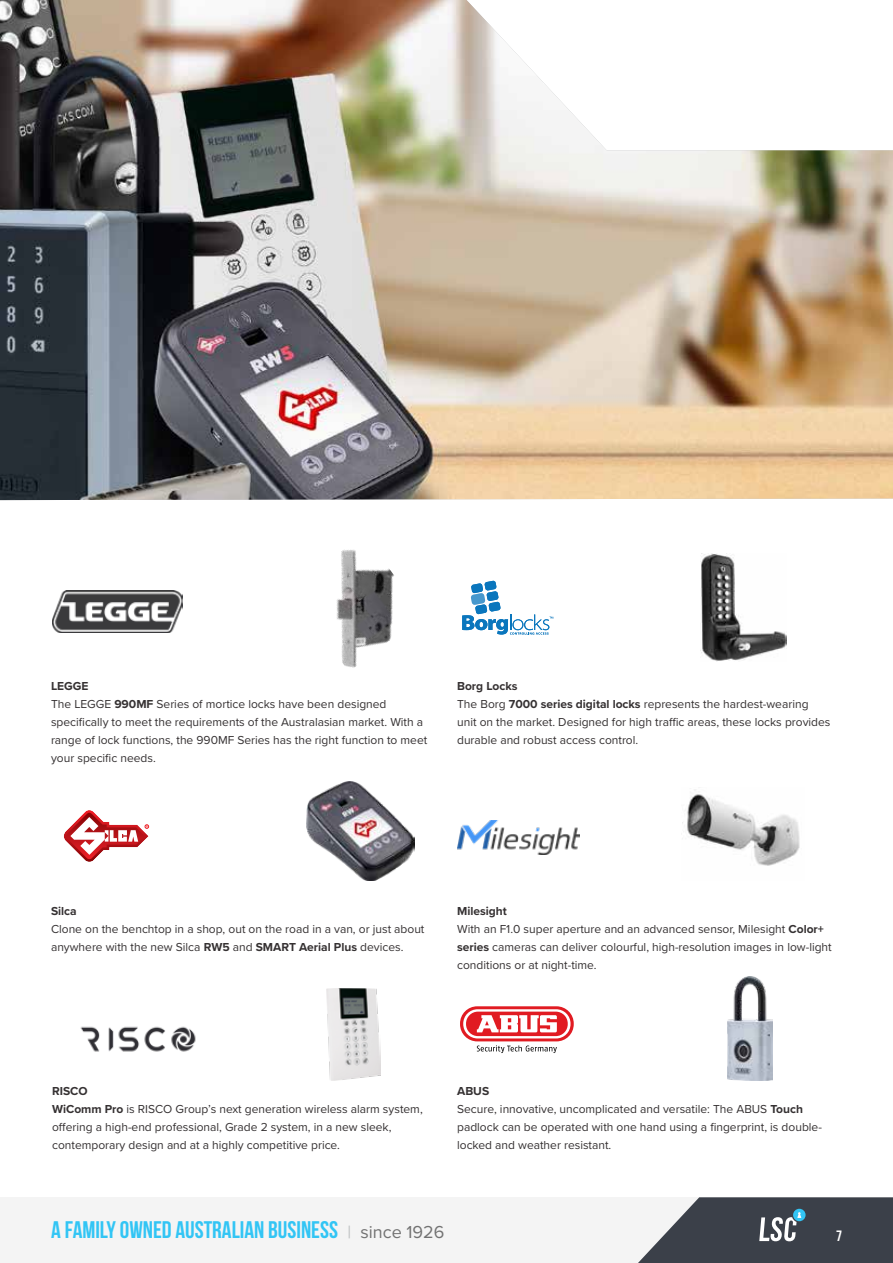
<style>
.page{position:relative;width:893px;height:1263px;background:#fff}
.page>*{position:absolute;margin:0;border:0;box-sizing:border-box;transform-origin:0 0}
.t1{font:700 24px "Bebas Neue";color:#32c5f4}
.t2{font:700 15px "Bebas Neue";color:#fff}
.t3{font:12px/18px "Proxima Nova";color:#353132}
.t4{font:700 12px "Proxima Nova";color:#353132}
.s1{font-weight:700}
.s2{font-family:"Proxima Nova";font-weight:400;font-size:18px;color:#bcbec0}
.s3{font-family:"Proxima Nova";font-weight:400;font-size:18px;color:#727272}
</style>
<div class="page">
<img style="left:0;top:0;width:893px;height:500px">
<div style="left:0;top:1197px;width:830px;height:66px;background:#f4f4f4"></div>
<svg style="left:638px;top:1197px;width:255px;height:66px"></svg>
<svg style="left:460px;top:1006px;width:114px;height:35px"></svg>
<svg style="left:463px;top:1009px;width:107px;height:29px"></svg>
<div style="left:466px;top:1012px;width:102px;height:24px;background:#e11b22;border-radius:12px"></div>
<svg style="left:477px;top:1015px;width:80px;height:17px"></svg>
<svg style="left:477px;top:1045px;width:80px;height:8px"></svg>
<svg style="left:64px;top:810px;width:86px;height:52px"></svg>
<svg style="left:462px;top:581px;width:91px;height:53px"></svg>
<img style="left:80px;top:1026px;width:116px;height:26px">
<img style="left:458px;top:821px;width:121px;height:34px">
<img style="left:53px;top:591px;width:130px;height:41px">
<img style="left:327px;top:989px;width:54px;height:91px">
<img style="left:701px;top:554px;width:86px;height:108px">
<img style="left:682px;top:789px;width:118px;height:77px">
<img style="left:336px;top:549px;width:58px;height:119px">
<img style="left:306px;top:782px;width:108px;height:99px">
<img style="left:727px;top:976px;width:46px;height:104px">
<p class="t3" style="left:51px;top:677px;width:378px"><span class="s1">LEGGE<br></span>The LEGGE <span class="s1">990MF</span> Series of mortice locks have been designed specifically to meet the requirements of the Australasian market. With a range of lock functions, the 990MF Series has the right function to meet your specific needs.</p>
<p class="t3" style="left:457px;top:677px;width:375px"><span class="s1">Borg Locks<br></span>The Borg <span class="s1">7000 series digital locks</span> represents the hardest-wearing unit on the market. Designed for high traffic areas, these locks provides durable and robust access control.</p>
<p class="t4" style="left:51px;top:902px;width:27px">Silca</p>
<p class="t3" style="left:51px;top:920px;width:375px">Clone on the benchtop in a shop, out on the road in a van, or just about anywhere with the new Silca <span class="s1">RW5</span> and <span class="s1">SMART Aerial Plus</span> devices.</p>
<p class="t3" style="left:457px;top:902px;width:376px"><span class="s1">Milesight<br></span>With an F1.0 super aperture and an advanced sensor, Milesight <span class="s1">Color+ series</span> cameras can deliver colourful, high-resolution images in low-light conditions or at night-time.</p>
<p class="t3" style="left:52px;top:1082px;width:372px"><span class="s1">RISCO<br>WiComm Pro</span> is RISCO Group’s next generation wireless alarm system, offering a high-end professional, Grade 2 system, in a new sleek, contemporary design and at a highly competitive price.</p>
<p class="t3" style="left:457px;top:1082px;width:366px"><span class="s1">ABUS<br></span>Secure, innovative, uncomplicated and versatile: The ABUS <span class="s1">Touch </span>padlock can be operated with one hand using a fingerprint, is double&shy;locked and weather resistant.</p>
<h1 class="t1" style="left:51px;top:1217px;width:395px">A FAMILY OWNED AUSTRALIAN BUSINESS <span class="s2">|</span> <span class="s3">since 1926</span></h1>
<p class="t2" style="left:836px;top:1228px;width:7px">7</p>
</div>
